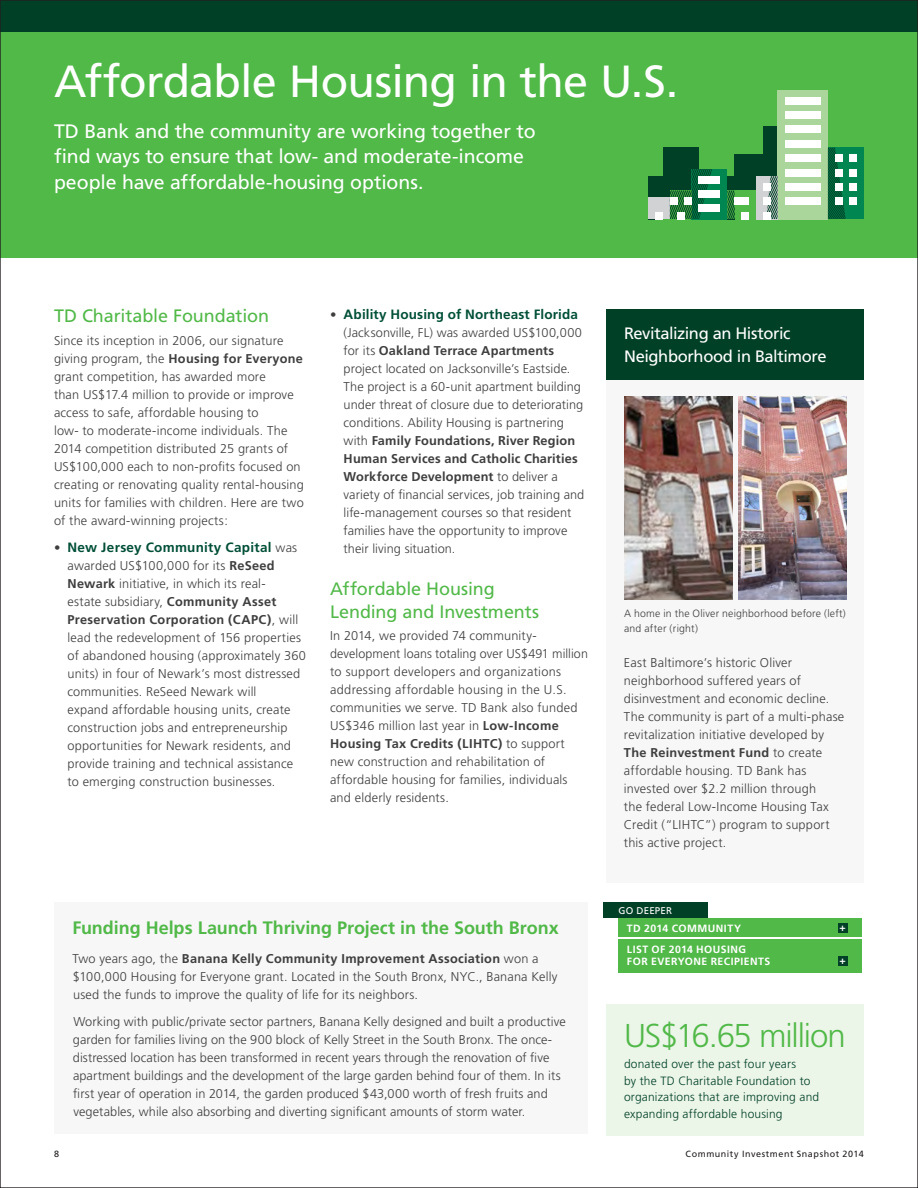
<style>
.page{position:relative;width:918px;height:1188px;background:#fff}
.page>*{position:absolute;margin:0;border:0;box-sizing:border-box;transform-origin:0 0}
.Summary_header{font:45px "Frutiger";letter-spacing:-.02em;color:#fff}
.Green_point{font:300 33px "Frutiger";letter-spacing:-.04em;color:#51b948}
.Page_intro_text{font:19.5px/25.5px "Frutiger";letter-spacing:-.005em;color:#fff}
.Green_header{font:18px/22.5px "Frutiger";letter-spacing:-.005em;color:#51b948}
.Green_header-2{font:700 18px "Frutiger";letter-spacing:-.005em;color:#51b948}
.TD_Green_page_header{font:16.5px/22.5px "Frutiger";letter-spacing:-.025em;color:#fff}
.t1{font:700 13.5px "Frutiger";letter-spacing:.015em;color:#004f37}
.TD_Body_Copy{font:300 12.75px/18px "Frutiger";letter-spacing:.01em;color:#3e3e3f}
.TD_Body_Copy-2{font:700 12.75px "Frutiger";letter-spacing:.02em;color:#3e3e3f}
.Dark_green_text_unde{font:300 12px/16.5px "Frutiger";letter-spacing:.015em;color:#004026}
.t2{font:700 10.5px "Frutiger";letter-spacing:.045em;color:#fff}
.Sidebar_Photo_Captio{font:300 10.5px/15px "Frutiger";letter-spacing:.02em;color:#3e3e3f}
.TD_Body_Subhead_1{font:9.75px "Frutiger";letter-spacing:.02em;color:#fff}
.t3{font:9px "Frutiger";letter-spacing:.06em;color:#231f20}
.s1{font-weight:700}
.s2{font-weight:300;font-size:12.75px;color:#3e3e3f}
.s3{font-weight:300}
</style>
<div class="page">
<div style="left:0;top:0;width:918px;height:257px;background:#51b948"></div>
<div style="left:0;top:0;width:918px;height:32px;background:#004026"></div>
<div style="left:606px;top:309px;width:258px;height:574px;background:#f7f7f8"></div>
<div style="left:606px;top:1005px;width:258px;height:131px;background:#ebf5e8"></div>
<div style="left:606px;top:309px;width:258px;height:71px;background:#004026"></div>
<img style="left:624px;top:396px;width:109px;height:204px">
<img style="left:738px;top:396px;width:109px;height:204px">
<div style="left:604px;top:903px;width:104px;height:15px;background:#004026"></div>
<div style="left:618px;top:918px;width:244px;height:19px;background:#51b948"></div>
<div style="left:838px;top:923px;width:9px;height:10px;background:#004026"></div>
<div style="left:618px;top:939px;width:244px;height:34px;background:#51b948"></div>
<div style="left:838px;top:956px;width:9px;height:10px;background:#004026"></div>
<div style="left:54px;top:903px;width:534px;height:231px;background:#f7f7f8"></div>
<div style="left:663px;top:147px;width:36px;height:72px;background:#004026"></div>
<div style="left:699px;top:176px;width:36px;height:43px;background:#004026"></div>
<div style="left:648px;top:176px;width:15px;height:43px;background:#004026"></div>
<div style="left:735px;top:155px;width:28px;height:64px;background:#004026"></div>
<div style="left:763px;top:126px;width:29px;height:93px;background:#004026"></div>
<div style="left:692px;top:169px;width:35px;height:50px;background:#008751"></div>
<div style="left:778px;top:90px;width:50px;height:129px;background:#abd69b"></div>
<div style="left:727px;top:190px;width:29px;height:29px;background:#51b948"></div>
<div style="left:756px;top:176px;width:22px;height:43px;background:#d1d2d4"></div>
<div style="left:828px;top:147px;width:36px;height:72px;background:#008751"></div>
<div style="left:648px;top:198px;width:22px;height:21px;background:#d1d2d4"></div>
<div style="left:785px;top:97px;width:36px;height:7px;background:#fff"></div>
<div style="left:785px;top:112px;width:36px;height:7px;background:#fff"></div>
<div style="left:785px;top:126px;width:36px;height:7px;background:#fff"></div>
<div style="left:785px;top:140px;width:36px;height:7px;background:#fff"></div>
<div style="left:785px;top:155px;width:36px;height:7px;background:#fff"></div>
<div style="left:785px;top:169px;width:36px;height:7px;background:#fff"></div>
<div style="left:742px;top:212px;width:7px;height:7px;background:#fff"></div>
<div style="left:656px;top:212px;width:7px;height:7px;background:#fff"></div>
<div style="left:849px;top:169px;width:8px;height:7px;background:#fff"></div>
<div style="left:849px;top:155px;width:8px;height:7px;background:#fff"></div>
<div style="left:849px;top:183px;width:8px;height:7px;background:#fff"></div>
<div style="left:849px;top:198px;width:8px;height:7px;background:#fff"></div>
<svg style="left:828px;top:147px;width:18px;height:72px"></svg>
<svg style="left:766px;top:176px;width:12px;height:43px"></svg>
<svg style="left:727px;top:190px;width:8px;height:29px"></svg>
<div style="left:699px;top:176px;width:21px;height:7px;background:#fff"></div>
<div style="left:699px;top:190px;width:21px;height:8px;background:#fff"></div>
<div style="left:699px;top:205px;width:21px;height:7px;background:#fff"></div>
<div style="left:735px;top:198px;width:14px;height:7px;background:#fff"></div>
<svg style="left:670px;top:169px;width:42px;height:50px"></svg>
<div style="left:677px;top:212px;width:7px;height:7px;background:#fff"></div>
<div style="left:670px;top:198px;width:7px;height:7px;background:#fff"></div>
<div style="left:684px;top:198px;width:8px;height:7px;background:#fff"></div>
<div style="left:763px;top:212px;width:7px;height:7px;background:#fff"></div>
<div style="left:763px;top:198px;width:7px;height:7px;background:#fff"></div>
<div style="left:763px;top:183px;width:7px;height:7px;background:#fff"></div>
<div style="left:785px;top:198px;width:36px;height:7px;background:#fff"></div>
<div style="left:835px;top:169px;width:7px;height:7px;background:#fff"></div>
<div style="left:835px;top:183px;width:7px;height:7px;background:#fff"></div>
<div style="left:835px;top:198px;width:7px;height:7px;background:#fff"></div>
<div style="left:835px;top:155px;width:7px;height:7px;background:#fff"></div>
<div style="left:785px;top:183px;width:36px;height:7px;background:#fff"></div>
<p class="Summary_header" style="left:54px;top:55px;width:626px">Affordable Housing in the U.S.</p>
<p class="Page_intro_text" style="left:54px;top:118px;width:483px">TD Bank and the community are working together to find ways to ensure that low- and moderate-income people have affordable-housing options.</p>
<p class="Green_header" style="left:54px;top:305px;width:217px">TD Charitable Foundation</p>
<p class="TD_Body_Copy" style="left:54px;top:331px;width:251px">Since its inception in 2006, our signature giving program, the <span class="s1">Housing for Everyone </span>grant competition, has awarded more<br>than US$17.4 million to provide or improve access to safe, affordable housing to<br>low- to moderate-income individuals. The 2014 competition distributed 25 grants of US$100,000 each to non-profits focused on creating or renovating quality rental-housing units for families with children. Here are two of the award-winning projects:</p>
<p class="t1" style="left:54px;top:539px;width:245px"><span class="s2">•</span> New Jersey Community Capital <span class="s2">was</span></p>
<p class="TD_Body_Copy" style="left:68px;top:556px;width:240px">awarded US$100,000 for its <span class="s1">ReSeed Newark</span> initiative, in which its real-<br>estate subsidiary, <span class="s1">Community Asset Preservation Corporation (CAPC)</span>, will lead the redevelopment of 156 properties of abandoned housing (approximately 360 units) in four of Newark’s most distressed communities. ReSeed Newark will<br>expand affordable housing units, create construction jobs and entrepreneurship opportunities for Newark residents, and provide training and technical assistance to emerging construction businesses.</p>
<p class="t1" style="left:330px;top:306px;width:249px"><span class="s2">•</span> Ability Housing of Northeast Florida</p>
<p class="TD_Body_Copy" style="left:344px;top:324px;width:242px">(Jacksonville, FL) was awarded US$100,000 for its <span class="s1">Oakland Terrace Apartments </span>project located on Jacksonville’s Eastside.<br>The project is a 60-unit apartment building under threat of closure due to deteriorating conditions. Ability Housing is partnering with <span class="s1">Family Foundations, River Region Human Services and Catholic Charities Workforce Development</span> to deliver a variety of financial services, job training and life-management courses so that resident families have the opportunity to improve their living situation.</p>
<p class="Green_header" style="left:330px;top:578px;width:210px">Affordable Housing<br>Lending and Investments</p>
<p class="TD_Body_Copy" style="left:330px;top:627px;width:259px">In 2014, we provided 74 community&shy;development loans totaling over US$491 million to support developers and organizations addressing affordable housing in the U.S. communities we serve. TD Bank also funded US$346 million last year in <span class="s1">Low-Income Housing Tax Credits (LIHTC)</span> to support new construction and rehabilitation of affordable housing for families, individuals and elderly residents.</p>
<p class="TD_Green_page_header" style="left:624px;top:322px;width:204px">Revitalizing an Historic<br>Neighborhood in Baltimore</p>
<p class="Sidebar_Photo_Captio" style="left:624px;top:606px;width:223px">A home in the Oliver neighborhood before (left) and after (right)</p>
<p class="TD_Body_Copy" style="left:624px;top:653px;width:222px">East Baltimore’s historic Oliver neighborhood suffered years of disinvestment and economic decline.<br>The community is part of a multi-phase revitalization initiative developed by <span class="s1">The Reinvestment Fund</span> to create affordable housing. TD Bank has invested over $2.2 million through<br>the federal Low-Income Housing Tax Credit (“LIHTC”) program to support this active project.</p>
<p class="TD_Body_Subhead_1" style="left:619px;top:905px;width:55px">GO DEEPER</p>
<p class="t2" style="left:627px;top:922px;width:116px">TD 2014 COMMUNITY</p>
<p class="t2" style="left:839px;top:921px;width:8px">+</p>
<p class="t2" style="left:627px;top:943px;width:121px">LIST OF 2014 HOUSING</p>
<p class="Green_header-2" style="left:72px;top:917px;width:488px">Funding Helps Launch Thriving Project in the South Bronx</p>
<p class="TD_Body_Copy-2" style="left:72px;top:951px;width:468px"><span class="s3">Two years ago, the</span> Banana Kelly Community Improvement Association <span class="s3">won a</span></p>
<p class="t2" style="left:627px;top:955px;width:145px">FOR EVERYONE RECIPIENTS</p>
<p class="t2" style="left:839px;top:954px;width:8px">+</p>
<p class="TD_Body_Copy" style="left:73px;top:968px;width:486px">$100,000 Housing for Everyone grant. Located in the South Bronx, NYC., Banana Kelly used the funds to improve the quality of life for its neighbors.</p>
<p class="TD_Body_Copy" style="left:73px;top:1013px;width:494px">Working with public/private sector partners, Banana Kelly designed and built a productive garden for families living on the 900 block of Kelly Street in the South Bronx. The once&shy;distressed location has been transformed in recent years through the renovation of five apartment buildings and the development of the large garden behind four of them. In its first year of operation in 2014, the garden produced $43,000 worth of fresh fruits and vegetables, while also absorbing and diverting significant amounts of storm water.</p>
<p class="Green_point" style="left:624px;top:1017px;width:223px">US$16.65 million</p>
<p class="Dark_green_text_unde" style="left:624px;top:1056px;width:197px">donated over the past four years<br>by the TD Charitable Foundation to organizations that are improving and expanding affordable housing</p>
<p class="t3" style="left:54px;top:1149px;width:7px">8</p>
<p class="t3" style="left:686px;top:1149px;width:180px">Community Investment Snapshot 2014</p>
</div>
